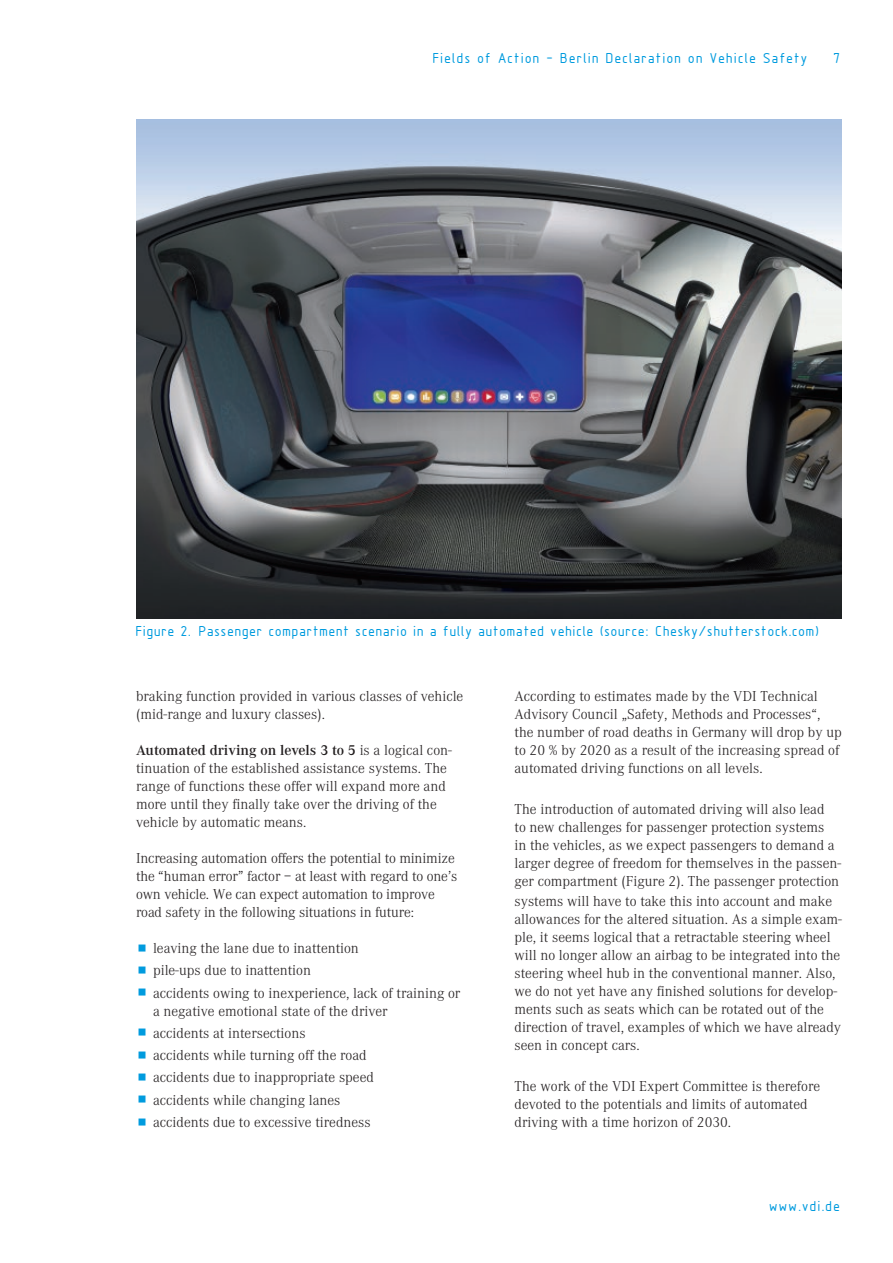
<style>
.page{position:relative;width:893px;height:1263px;background:#fff}
.page>*{position:absolute;margin:0;border:0;box-sizing:border-box;transform-origin:0 0}
.t1{font:300 15px/18px "Corporate A";color:#231f20}
.t2{font:15px "Isonorm 3098 LW20";letter-spacing:-.025em;color:#009bde}
.t3{font:15px "Isonorm 3098 LW20";color:#009bde}
.s1{font-weight:600}
</style>
<div class="page">
<img style="left:136px;top:119px;width:706px;height:500px">
<p class="t3" style="left:433px;top:50px;width:377px">Fields of Action – Berlin Declaration on Vehicle Safety</p>
<p class="t2" style="left:834px;top:50px;width:9px">7</p>
<p class="t2" style="left:136px;top:623px;width:686px">Figure 2. Passenger compartment scenario in a fully automated vehicle (source: Chesky/shutterstock.com)</p>
<p class="t1" style="left:136px;top:687px;width:329px">braking function provided in various classes of vehicle (mid-range and luxury classes).</p>
<p class="t1" style="left:136px;top:741px;width:317px"><span class="s1">Automated driving on levels 3 to 5</span> is a logical con&shy;tinuation of the established assistance systems. The range of functions these offer will expand more and more until they finally take over the driving of the vehicle by automatic means.</p>
<p class="t1" style="left:136px;top:849px;width:323px">Increasing automation offers the potential to minimize the “human error” factor – at least with regard to one’s own vehicle. We can expect automation to improve road safety in the following situations in future:</p>
<p class="t1" style="left:153px;top:937px;width:309px;line-height:22.2px">leaving the lane due to inattention<br>pile-ups due to inattention<br>accidents owing to inexperience, lack of training or</p>
<p class="t1" style="left:153px;top:1000px;width:236px;line-height:22.2px">a negative emotional state of the driver accidents at intersections<br>accidents while turning off the road accidents due to inappropriate speed accidents while changing lanes accidents due to excessive tiredness</p>
<p class="t1" style="left:514px;top:687px;width:329px">According to estimates made by the VDI Technical Advisory Council „Safety, Methods and Processes“, the number of road deaths in Germany will drop by up to 20 % by 2020 as a result of the increasing spread of automated driving functions on all levels.</p>
<p class="t1" style="left:514px;top:800px;width:328px">The introduction of automated driving will also lead<br>to new challenges for passenger protection systems<br>in the vehicles, as we expect passengers to demand a larger degree of freedom for themselves in the passen&shy;ger compartment (Figure 2). The passenger protection</p>
<p class="t1" style="left:514px;top:892px;width:329px">systems will have to take this into account and make allowances for the altered situation. As a simple exam&shy;ple, it seems logical that a retractable steering wheel will no longer allow an airbag to be integrated into the steering wheel hub in the conventional manner. Also, we do not yet have any finished solutions for develop&shy;ments such as seats which can be rotated out of the direction of travel, examples of which we have already seen in concept cars.</p>
<p class="t1" style="left:514px;top:1077px;width:307px">The work of the VDI Expert Committee is therefore devoted to the potentials and limits of automated driving with a time horizon of 2030.</p>
<p class="t2" style="left:770px;top:1198px;width:74px">www.vdi.de</p>
</div>
